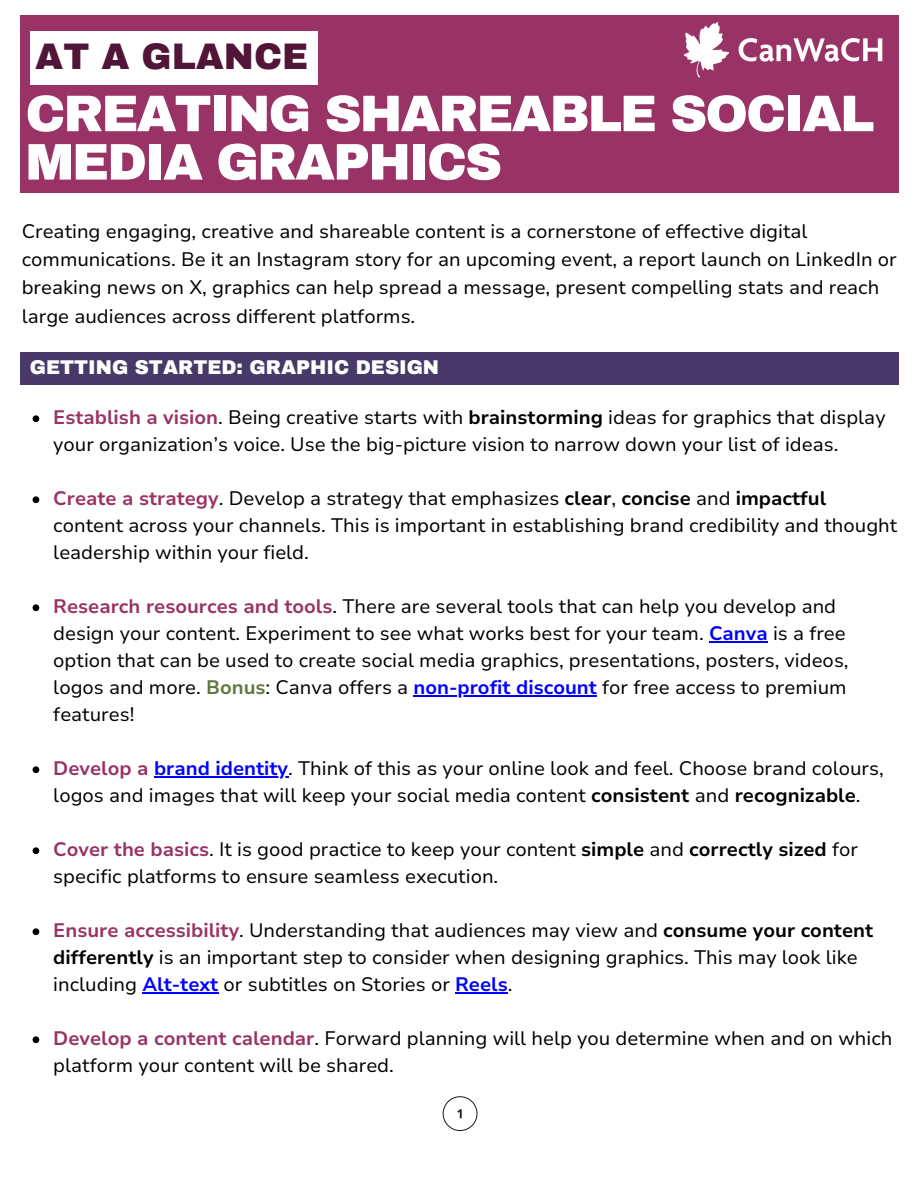
<style>
.page{position:relative;width:918px;height:1188px;background:#fff}
.page>*{position:absolute;margin:0;border:0;box-sizing:border-box;transform-origin:0 0}
.t1{font:900 51.45px/48.3px "Archivo";letter-spacing:-.04em;color:#fff}
.t2{font:900 36.15px "Archivo";color:#511537}
.t3{font:19.5px/27px "Nunito Sans 10 pt";color:#000}
.t4{font:900 19.5px "Archivo";color:#fff}
.s1{font-weight:700;color:#993365}
.s2{font-weight:700}
.s3{font-weight:700;color:#00f}
.s4{font-weight:700;color:#63763e}
</style>
<div class="page">
<div style="left:20px;top:16px;width:878px;height:177px;background:#993365"></div>
<div style="left:30px;top:31px;width:288px;height:54px;background:#fff"></div>
<img style="left:684px;top:22px;width:199px;height:55px">
<div style="left:20px;top:352px;width:878px;height:33px;background:#483968"></div>
<svg style="left:33px;top:415px;width:6px;height:7px"></svg>
<svg style="left:33px;top:496px;width:6px;height:7px"></svg>
<svg style="left:33px;top:604px;width:6px;height:7px"></svg>
<hr style="left:709px;top:642px;width:59px;height:1px;background:#00f">
<hr style="left:413px;top:696px;width:184px;height:1px;background:#00f">
<svg style="left:33px;top:766px;width:6px;height:7px"></svg>
<hr style="left:154px;top:777px;width:134px;height:1px;background:#00f">
<svg style="left:33px;top:847px;width:6px;height:7px"></svg>
<svg style="left:33px;top:928px;width:6px;height:7px"></svg>
<hr style="left:142px;top:993px;width:76px;height:1px;background:#00f">
<hr style="left:455px;top:993px;width:53px;height:1px;background:#00f">
<svg style="left:33px;top:1036px;width:6px;height:7px"></svg>
<svg style="left:443px;top:1096px;width:35px;height:35px"></svg>
<p class="t2" style="left:35px;top:37px;width:275px">AT A GLANCE</p>
<p class="t1" style="left:25px;top:90px;width:850px">CREATING SHAREABLE SOCIAL<br>MEDIA GRAPHICS</p>
<p class="t3" style="left:22px;top:218px;width:877px;line-height:28.2px">Creating engaging, creative and shareable content is a cornerstone of effective digital communications. Be it an Instagram story for an upcoming event, a report launch on LinkedIn or breaking news on X, graphics can help spread a message, present compelling stats and reach large audiences across different platforms.</p>
<p class="t4" style="left:30px;top:357px;width:411px">GETTING STARTED: GRAPHIC DESIGN</p>
<h2 class="t3" style="left:53px;top:404px;width:834px"><span class="s1">Establish a vision</span>. Being creative starts with <span class="s2">brainstorming</span> ideas for graphics that display your organization’s voice. Use the big-picture vision to narrow down your list of ideas.</h2>
<p class="t3" style="left:53px;top:485px;width:846px"><span class="s1">Create a strategy</span>. Develop a strategy that emphasizes <span class="s2">clear</span>, <span class="s2">concise</span> and <span class="s2">impactful </span>content across your channels. This is important in establishing brand credibility and thought leadership within your field.</p>
<h1 class="t3" style="left:53px;top:593px;width:797px"><span class="s1">Research resources and tools</span>. There are several tools that can help you develop and design your content. Experiment to see what works best for your team. <span class="s3">Canva</span> is a free option that can be used to create social media graphics, presentations, posters, videos, logos and more. <span class="s4">Bonus</span>: Canva offers a <span class="s3">non-profit discount</span> for free access to premium</h1>
<p class="t3" style="left:53px;top:701px;width:83px">features!</p>
<p class="t3" style="left:53px;top:755px;width:832px"><span class="s1">Develop a</span> <span class="s3">brand identity</span>. Think of this as your online look and feel. Choose brand colours,</p>
<h3 class="t3" style="left:53px;top:782px;width:809px">logos and images that will keep your social media content <span class="s2">consistent</span> and <span class="s2">recognizable</span>.</h3>
<h3 class="t3" style="left:53px;top:836px;width:806px"><span class="s1">Cover the basics</span>. It is good practice to keep your content <span class="s2">simple</span> and <span class="s2">correctly sized</span> for</h3>
<p class="t3" style="left:53px;top:863px;width:447px">specific platforms to ensure seamless execution.</p>
<p class="t3" style="left:53px;top:917px;width:821px"><span class="s1">Ensure accessibility</span>. Understanding that audiences may view and <span class="s2">consume your content</span></p>
<p class="t3" style="left:53px;top:944px;width:806px"><span class="s2">differently</span> is an important step to consider when designing graphics. This may look like including <span class="s3">Alt-text</span> or subtitles on Stories or <span class="s3">Reels</span>.</p>
<p class="t3" style="left:53px;top:1025px;width:841px"><span class="s1">Develop a content calendar</span>. Forward planning will help you determine when and on which</p>
<p class="t3" style="left:53px;top:1052px;width:342px">platform your content will be shared.</p>
</div>
